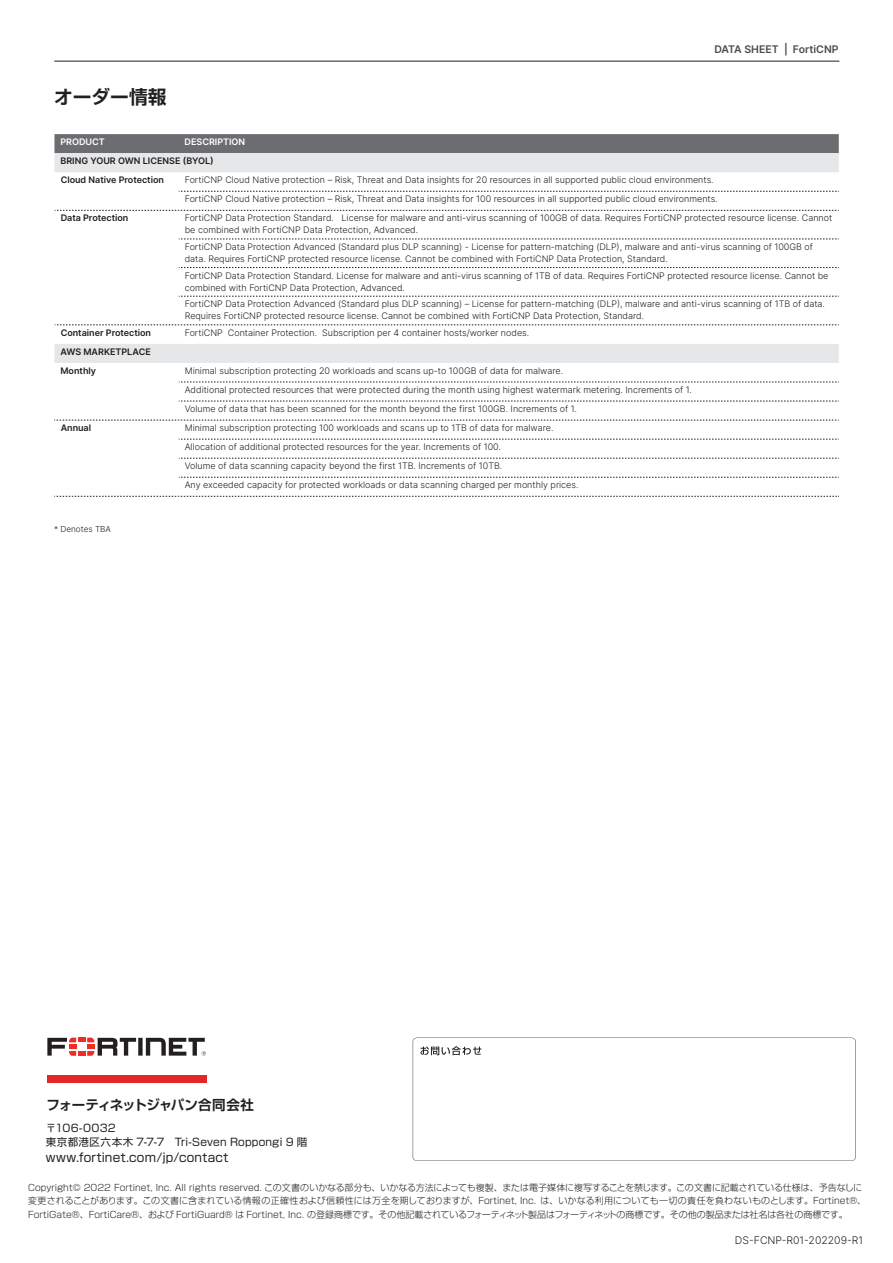
<style>
.page{position:relative;width:893px;height:1263px;background:#fff}
.page>*{position:absolute;margin:0;border:0;box-sizing:border-box;transform-origin:0 0}
.t1{font:700 18.75px "Shin Go Pro De";color:#231f20}
.t2{font:700 13.5px "Shin Go Pro De";letter-spacing:-.04em;color:#231f20}
.t3{font:12px "Shin Go Pro";letter-spacing:.015em;color:#231f20}
.t4{font:10.5px/14.2px "Shin Go Pro";letter-spacing:.025em;color:#231f20}
.t5{font:300 10.5px "Inter";color:#231f20}
.t6{font:600 10.5px "Inter";color:#4b4c4d}
.t7{font:300 9px/19px "Inter";color:#231f20}
.t8{font:300 9px/13.5px "Shin Go Pro";color:#231f20}
.t9{font:600 9px/19px "Inter";color:#231f20}
.t10{font:600 9px "Inter";color:#fff}
.t11{font:300 8.25px "Inter";color:#231f20}
</style>
<div class="page">
<hr style="left:54px;top:61px;width:785px;height:1px;background:#231f20">
<svg style="left:413px;top:1037px;width:443px;height:124px"></svg>
<svg style="left:420px;top:1046px;width:61px;height:9px"></svg>
<svg style="left:47px;top:1037px;width:159px;height:19px"></svg>
<div style="left:47px;top:1075px;width:160px;height:8px;background:#e32626"></div>
<div style="left:54px;top:134px;width:785px;height:19px;background:#6c6d70"></div>
<svg style="left:54px;top:153px;width:785px;height:210px"></svg>
<svg style="left:179px;top:191px;width:660px;height:1px"></svg>
<svg style="left:55px;top:325px;width:784px;height:1px"></svg>
<svg style="left:179px;top:239px;width:660px;height:1px"></svg>
<svg style="left:179px;top:267px;width:660px;height:1px"></svg>
<svg style="left:179px;top:296px;width:660px;height:1px"></svg>
<svg style="left:179px;top:382px;width:660px;height:1px"></svg>
<svg style="left:179px;top:401px;width:660px;height:1px"></svg>
<svg style="left:179px;top:439px;width:660px;height:1px"></svg>
<svg style="left:179px;top:458px;width:660px;height:1px"></svg>
<svg style="left:179px;top:477px;width:660px;height:1px"></svg>
<svg style="left:55px;top:210px;width:784px;height:1px"></svg>
<svg style="left:54px;top:420px;width:785px;height:1px"></svg>
<svg style="left:54px;top:496px;width:785px;height:1px"></svg>
<p class="t6" style="left:714px;top:42px;width:126px">DATA SHEET | FortiCNP</p>
<h1 class="t1" style="left:54px;top:82px;width:114px">オーダー情報</h1>
<p class="t10" style="left:60px;top:135px;width:46px">PRODUCT</p>
<p class="t10" style="left:185px;top:135px;width:62px">DESCRIPTION</p>
<p class="t9" style="left:60px;top:151px;width:155px">BRING YOUR OWN LICENSE (BYOL)<br>Cloud Native Protection</p>
<p class="t7" style="left:185px;top:170px;width:534px">FortiCNP Cloud Native protection – Risk, Threat and Data insights for 20 resources in all supported public cloud environments.<br>FortiCNP Cloud Native protection – Risk, Threat and Data insights for 100 resources in all supported public cloud environments.</p>
<p class="t9" style="left:61px;top:208px;width:69px">Data Protection</p>
<p class="t7" style="left:185px;top:212px;width:649px;line-height:12px">FortiCNP Data Protection Standard. License for malware and anti-virus scanning of 100GB of data. Requires FortiCNP protected resource license. Cannot be combined with FortiCNP Data Protection, Advanced.</p>
<p class="t7" style="left:185px;top:240px;width:630px;line-height:12px">FortiCNP Data Protection Advanced (Standard plus DLP scanning) - License for pattern-matching (DLP), malware and anti-virus scanning of 100GB of data. Requires FortiCNP protected resource license. Cannot be combined with FortiCNP Data Protection, Standard.</p>
<p class="t7" style="left:185px;top:269px;width:645px;line-height:12px">FortiCNP Data Protection Standard. License for malware and anti-virus scanning of 1TB of data. Requires FortiCNP protected resource license. Cannot be combined with FortiCNP Data Protection, Advanced.</p>
<p class="t7" style="left:185px;top:298px;width:642px;line-height:12px">FortiCNP Data Protection Advanced (Standard plus DLP scanning) – License for pattern-matching (DLP), malware and anti-virus scanning of 1TB of data.<br>Requires FortiCNP protected resource license. Cannot be combined with FortiCNP Data Protection, Standard.</p>
<p class="t9" style="left:61px;top:323px;width:92px">Container Protection</p>
<p class="t7" style="left:185px;top:323px;width:346px">FortiCNP Container Protection. Subscription per 4 container hosts/worker nodes.</p>
<p class="t9" style="left:60px;top:342px;width:92px">AWS MARKETPLACE<br>Monthly</p>
<p class="t7" style="left:185px;top:361px;width:509px">Minimal subscription protecting 20 workloads and scans up-to 100GB of data for malware.<br>Additional protected resources that were protected during the month using highest watermark metering. Increments of 1.<br>Volume of data that has been scanned for the month beyond the first 100GB. Increments of 1.</p>
<p class="t9" style="left:61px;top:418px;width:32px">Annual</p>
<p class="t7" style="left:185px;top:418px;width:395px">Minimal subscription protecting 100 workloads and scans up to 1TB of data for malware.<br>Allocation of additional protected resources for the year. Increments of 100.<br>Volume of data scanning capacity beyond the first 1TB. Increments of 10TB.<br>Any exceeded capacity for protected workloads or data scanning charged per monthly prices.</p>
<p class="t11" style="left:54px;top:523px;width:59px">* Denotes TBA</p>
<h2 class="t2" style="left:47px;top:1094px;width:209px">フォーティネットジャパン合同会社</h2>
<p class="t4" style="left:46px;top:1119px;width:263px">〒106-0032<br>東京都港区六本木 7-7-7　Tri-Seven Roppongi 9 階</p>
<h3 class="t3" style="left:46px;top:1147px;width:184px">www.fortinet.com/jp/contact</h3>
<p class="t8" style="left:28px;top:1179px;width:839px">Copyright© 2022 Fortinet, Inc. All rights reserved. この文書のいかなる部分も、いかなる方法によっても複製、または電子媒体に複写することを禁じます。この文書に記載されている仕様は、予告なしに変更されることがあります。この文書に含まれている情報の正確性および信頼性には万全を期しておりますが、Fortinet, Inc. は、いかなる利用についても一切の責任を負わないものとします。Fortinet®、<br>FortiGate®、FortiCare®、および FortiGuard® は Fortinet, Inc. の登録商標です。その他記載されているフォーティネット製品はフォーティネットの商標です。その他の製品または社名は各社の商標です。</p>
<p class="t5" style="left:735px;top:1232px;width:130px">DS-FCNP-R01-202209-R1</p>
</div>
